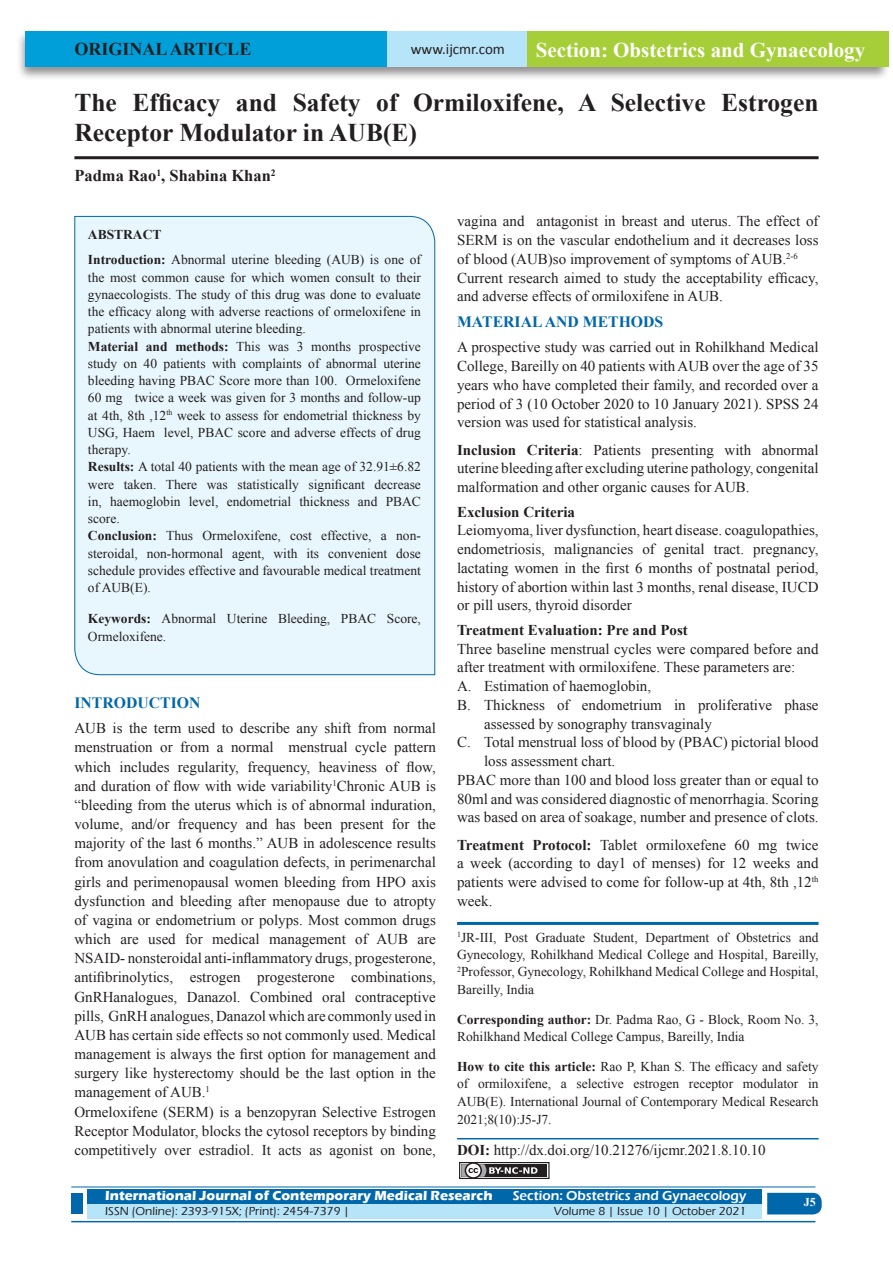
<style>
.page{position:relative;width:893px;height:1263px;background:#fff}
.page>*{position:absolute;margin:0;border:0;box-sizing:border-box;transform-origin:0 0}
.A_Title_New{font:700 25.5px/30px "Times New Roman";color:#231f20}
.t1{font:700 21px "Times New Roman";color:#fff}
.AT_new{font:700 18px "Times New Roman";color:#231f20}
.AU-New{font:700 16.5px "Times New Roman";color:#231f20}
.t2{font:700 15.75px "Times New Roman";color:#0067aa}
.TX_New{font:15px/19.2px "Times New Roman";color:#231f20;text-align:justify}
.t3{font:700 15px "Times New Roman";color:#231f20}
.t4{font:15px "Calibri";color:#231f20}
.Affi_New{font:13.5px/17.2px "Times New Roman";color:#231f20}
.HTC_new{font:13.5px/17.7px "Times New Roman";letter-spacing:-.005em;color:#231f20;text-align:justify}
.Corresponding{font:13.5px/17.2px "Times New Roman";color:#231f20}
.t5{font:700 13.5px "Eras ITC";color:#fff}
.t6{font:600 13.5px "Eras ITC";color:#fff}
.t7{font:500 12px "Eras ITC";color:#231f20}
.t8{font:700 12px "Times New Roman";color:#fff}
.s1{font-weight:700}
</style>
<div class="page">
<div style="left:16px;top:29px;width:875px;height:52px;background:#231f20;opacity:.5"></div>
<div style="left:25px;top:31px;width:858px;height:35px;background:#b6e4f9"></div>
<div style="left:25px;top:31px;width:362px;height:35px;background:#009fda"></div>
<div style="left:527px;top:31px;width:361px;height:35px;background:#a6ce39"></div>
<div style="left:459px;top:1162px;width:91px;height:17px;border:1px solid #231f20"></div>
<div style="left:461px;top:1164px;width:86px;height:13px;background:#231f20"></div>
<svg style="left:461px;top:1162px;width:76px;height:17px"></svg>
<div style="left:87px;top:1189px;width:674px;height:15px;background:#0067aa"></div>
<div style="left:87px;top:1204px;width:674px;height:15px;background:#b6e4f9"></div>
<svg style="left:767px;top:1193px;width:55px;height:21px"></svg>
<hr style="left:71px;top:1186px;width:744px;height:1px;background:#0067aa">
<hr style="left:71px;top:1221px;width:744px;height:1px;background:#0067aa">
<div style="left:71px;top:1193px;width:12px;height:21px;background:#0067aa"></div>
<hr style="left:74px;top:156px;width:745px;height:3px;background:#231f20">
<div style="left:74px;top:216px;width:361px;height:459px;background:#e8f6fd"></div>
<hr style="left:457px;top:922px;width:362px;height:3px;background:#0067aa">
<hr style="left:457px;top:1138px;width:362px;height:1px;background:#0067aa">
<p class="AT_new" style="left:74px;top:36px;width:178px">ORIGINAL ARTICLE</p>
<p class="t4" style="left:411px;top:40px;width:96px">www.ijcmr.com</p>
<h2 class="t1" style="left:536px;top:35px;width:331px">Section: Obstetrics and Gynaecology</h2>
<p class="A_Title_New" style="left:74px;top:87px;width:746px">The Efficacy and Safety of Ormiloxifene, A Selective Estrogen<br>Receptor Modulator in AUB(E)</p>
<p class="AU-New" style="left:74px;top:164px;width:203px">Padma Rao<sup>1</sup>, Shabina Khan<sup>2</sup></p>
<p class="Affi_New" style="left:88px;top:221px;width:335px;line-height:25.8px"><span class="s1">ABSTRACT<br>Introduction:</span> Abnormal uterine bleeding (AUB) is one of</p>
<p class="Affi_New" style="left:88px;top:268px;width:335px">the most common cause for which women consult to their gynaecologists. The study of this drug was done to evaluate the efficacy along with adverse reactions of ormeloxifene in patients with abnormal uterine bleeding.<br><span class="s1">Material and methods:</span> This was 3 months prospective study on 40 patients with complaints of abnormal uterine bleeding having PBAC Score more than 100. Ormeloxifene 60 mg twice a week was given for 3 months and follow-up at 4th, 8th ,12<sup>th</sup> week to assess for endometrial thickness by USG, Haem level, PBAC score and adverse effects of drug therapy.<br><span class="s1">Results:</span> A total 40 patients with the mean age of 32.91±6.82 were taken. There was statistically significant decrease in, haemoglobin level, endometrial thickness and PBAC score.<br><span class="s1">Conclusion:</span> Thus Ormeloxifene, cost effective, a non&shy;steroidal, non-hormonal agent, with its convenient dose schedule provides effective and favourable medical treatment of AUB(E).</p>
<p class="Affi_New" style="left:88px;top:609px;width:335px;line-height:18px"><span class="s1">Keywords:</span> Abnormal Uterine Bleeding, PBAC Score,<br>Ormeloxifene.</p>
<h1 class="t2" style="left:74px;top:692px;width:127px">INTRODUCTION</h1>
<p class="TX_New" style="left:74px;top:718px;width:363px">AUB is the term used to describe any shift from normal menstruation or from a normal menstrual cycle pattern which includes regularity, frequency, heaviness of flow, and duration of flow with wide variability<sup>1</sup>Chronic AUB is “bleeding from the uterus which is of abnormal induration, volume, and/or frequency and has been present for the majority of the last 6 months.” AUB in adolescence results from anovulation and coagulation defects, in perimenarchal girls and perimenopausal women bleeding from HPO axis dysfunction and bleeding after menopause due to atropty of vagina or endometrium or polyps. Most common drugs which are used for medical management of AUB are NSAID- nonsteroidal anti-inflammatory drugs, progesterone, antifibrinolytics, estrogen progesterone combinations, GnRHanalogues, Danazol. Combined oral contraceptive pills, GnRH analogues, Danazol which are commonly used in AUB has certain side effects so not commonly used. Medical management is always the first option for management and surgery like hysterectomy should be the last option in the management of AUB.<sup>1</sup></p>
<p class="TX_New" style="left:74px;top:1102px;width:363px">Ormeloxifene (SERM) is a benzopyran Selective Estrogen Receptor Modulator, blocks the cytosol receptors by binding competitively over estradiol. It acts as agonist on bone,</p>
<p class="TX_New" style="left:457px;top:212px;width:363px;line-height:18.8px">vagina and antagonist in breast and uterus. The effect of SERM is on the vascular endothelium and it decreases loss of blood (AUB)so improvement of symptoms of AUB.<sup>2-6</sup></p>
<p class="TX_New" style="left:457px;top:268px;width:363px;line-height:18.8px">Current research aimed to study the acceptability efficacy, and adverse effects of ormiloxifene in AUB.</p>
<h1 class="t2" style="left:457px;top:311px;width:208px">MATERIAL AND METHODS</h1>
<p class="TX_New" style="left:457px;top:338px;width:363px;line-height:18.8px">A prospective study was carried out in Rohilkhand Medical College, Bareilly on 40 patients with AUB over the age of 35 years who have completed their family, and recorded over a period of 3 (10 October 2020 to 10 January 2021). SPSS 24 version was used for statistical analysis.</p>
<p class="TX_New" style="left:457px;top:440px;width:363px;line-height:18.8px"><span class="s1">Inclusion Criteria</span>: Patients presenting with abnormal uterine bleeding after excluding uterine pathology, congenital malformation and other organic causes for AUB.</p>
<h2 class="t3" style="left:457px;top:501px;width:119px">Exclusion Criteria</h2>
<p class="TX_New" style="left:457px;top:521px;width:363px;line-height:18.8px">Leiomyoma, liver dysfunction, heart disease. coagulopathies, endometriosis, malignancies of genital tract. pregnancy, lactating women in the first 6 months of postnatal period, history of abortion within last 3 months, renal disease, IUCD or pill users, thyroid disorder</p>
<h2 class="t3" style="left:457px;top:619px;width:232px">Treatment Evaluation: Pre and Post</h2>
<p class="TX_New" style="left:457px;top:639px;width:363px;line-height:18.8px">Three baseline menstrual cycles were compared before and after treatment with ormiloxifene. These parameters are:</p>
<p class="TX_New" style="left:457px;top:676px;width:196px">A. Estimation of haemoglobin,</p>
<p class="TX_New" style="left:484px;top:695px;width:336px;line-height:18.8px;text-indent:-27px">B. Thickness of endometrium in proliferative phase assessed by sonography transvaginaly</p>
<p class="TX_New" style="left:484px;top:733px;width:336px;line-height:18.8px;text-indent:-27px">C. Total menstrual loss of blood by (PBAC) pictorial blood loss assessment chart.</p>
<p class="TX_New" style="left:457px;top:770px;width:363px;line-height:18.8px">PBAC more than 100 and blood loss greater than or equal to 80ml and was considered diagnostic of menorrhagia. Scoring was based on area of soakage, number and presence of clots.</p>
<p class="TX_New" style="left:457px;top:835px;width:363px;line-height:18.8px"><span class="s1">Treatment Protocol:</span> Tablet ormiloxefene 60 mg twice a week (according to day1 of menses) for 12 weeks and patients were advised to come for follow-up at 4th, 8th ,12<sup>th </sup>week.</p>
<p class="Affi_New" style="left:457px;top:928px;width:363px;text-align:justify"><sup>1</sup>JR-III, Post Graduate Student, Department of Obstetrics and Gynecology, Rohilkhand Medical College and Hospital, Bareilly, <sup>2</sup>Professor, Gynecology, Rohilkhand Medical College and Hospital, Bareilly, India</p>
<p class="Corresponding" style="left:457px;top:1010px;width:363px"><span class="s1">Corresponding author:</span> Dr. Padma Rao, G - Block, Room No. 3,<br>Rohilkhand Medical College Campus, Bareilly, India</p>
<p class="HTC_new" style="left:457px;top:1057px;width:363px"><span class="s1">How to cite this article:</span> Rao P, Khan S. The efficacy and safety of ormiloxifene, a selective estrogen receptor modulator in AUB(E). International Journal of Contemporary Medical Research 2021;8(10):J5-J7.</p>
<p class="TX_New" style="left:457px;top:1140px;width:310px"><span class="s1">DOI:</span> http://dx.doi.org/10.21276/ijcmr.2021.8.10.10</p>
<p class="t5" style="left:105px;top:1188px;width:389px">International Journal of Contemporary Medical Research</p>
<p class="t6" style="left:513px;top:1188px;width:235px">Section: Obstetrics and Gynaecology</p>
<p class="t7" style="left:105px;top:1204px;width:246px">ISSN (Online): 2393-915X; (Print): 2454-7379 |</p>
<p class="t7" style="left:554px;top:1204px;width:194px">Volume 8 | Issue 10 | October 2021</p>
<h4 class="t8" style="left:804px;top:1194px;width:13px">J5</h4>
</div>
